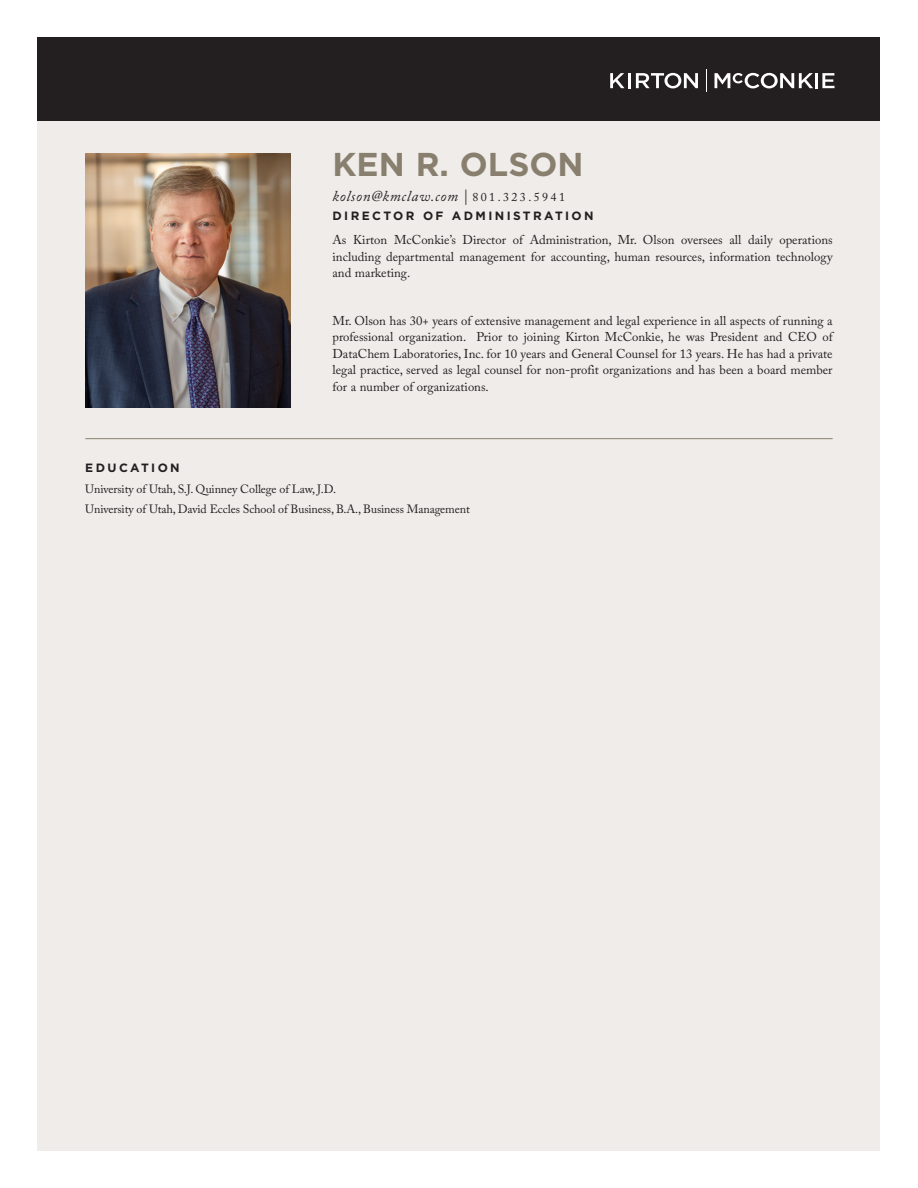
<style>
.page{position:relative;width:918px;height:1188px;background:#fff}
.page>*{position:absolute;margin:0;border:0;box-sizing:border-box;transform-origin:0 0}
.t1{font:700 33px "Gotham";color:#887f6f}
.t2{font:italic 15px "Adobe Caslon Pro";letter-spacing:.05em;color:#231f20}
.t3{font:12.75px/16.5px "Adobe Caslon Pro";color:#231f20;text-align:justify}
.t4{font:12px "Adobe Caslon Pro";letter-spacing:-.01em;color:#231f20}
.t5{font:700 12px "Gotham";letter-spacing:.2em;color:#231f20}
.s1{font-style:normal;font-size:12px}
</style>
<div class="page">
<div style="left:38px;top:110px;width:842px;height:1040px;background:#efece9"></div>
<div style="left:38px;top:38px;width:842px;height:83px;background:#231f20"></div>
<svg style="left:610px;top:73px;width:15px;height:15px"></svg>
<svg style="left:636px;top:73px;width:62px;height:15px"></svg>
<hr style="left:815px;top:73px;width:3px;height:15px;background:#fff">
<svg style="left:822px;top:73px;width:13px;height:15px"></svg>
<hr style="left:628px;top:73px;width:3px;height:15px;background:#fff">
<svg style="left:715px;top:73px;width:98px;height:15px"></svg>
<svg style="left:706px;top:69px;width:1px;height:23px"></svg>
<img style="left:85px;top:153px;width:206px;height:254px">
<hr style="left:85px;top:438px;width:748px;height:1px;background:#887f6f">
<p class="t1" style="left:333px;top:143px;width:253px">KEN R. OLSON</p>
<p class="t2" style="left:333px;top:188px;width:234px">kolson@kmclaw.com | <span class="s1">801.323.5941</span></p>
<p class="t5" style="left:333px;top:208px;width:263px">DIRECTOR OF ADMINISTRATION</p>
<p class="t3" style="left:333px;top:231px;width:502px">As Kirton McConkie’s Director of Administration, Mr. Olson oversees all daily operations including departmental management for accounting, human resources, information technology and marketing.</p>
<p class="t3" style="left:333px;top:312px;width:502px">Mr. Olson has 30+ years of extensive management and legal experience in all aspects of running a professional organization. Prior to joining Kirton McConkie, he was President and CEO of DataChem Laboratories, Inc. for 10 years and General Counsel for 13 years. He has had a private legal practice, served as legal counsel for non-profit organizations and has been a board member for a number of organizations.</p>
<p class="t5" style="left:85px;top:460px;width:96px">EDUCATION</p>
<p class="t4" style="left:85px;top:481px;width:252px">University of Utah, S.J. Quinney College of Law, J.D.</p>
<p class="t4" style="left:85px;top:502px;width:386px">University of Utah, David Eccles School of Business, B.A., Business Management</p>
</div>
